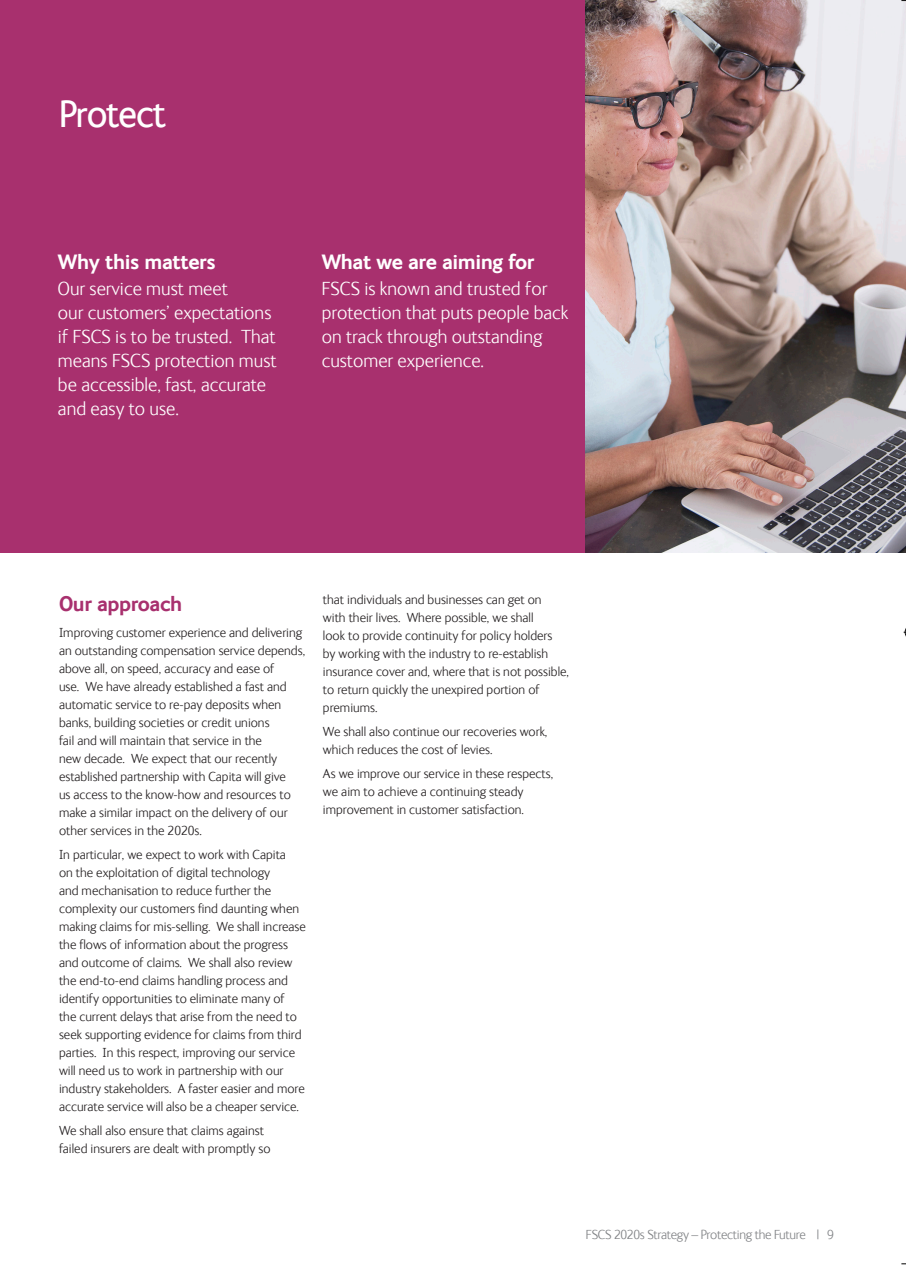
<style>
.page{position:relative;width:906px;height:1266px;background:#fff}
.page>*{position:absolute;margin:0;border:0;box-sizing:border-box;transform-origin:0 0}
.H2_Lead_Headings{font:39px "FS Ingrid";letter-spacing:-.02em;color:#fff}
.H5_Subtitle{font:700 21px "FS Ingrid";letter-spacing:-.02em;color:#fff}
.H5_Subtitle-2{font:700 21px "FS Ingrid";letter-spacing:-.02em;color:#a8306e}
.H6_Body{font:300 19.5px/24px "FS Ingrid";color:#fff}
.H6_Body-2{font:300 13.5px/18px "FS Ingrid";color:#231f20}
.t1{font:300 13.5px "FS Ingrid";letter-spacing:-.02em;color:#808285}
</style>
<div class="page">
<div style="left:0;top:0;width:905px;height:553px;background:#a8306e"></div>
<img style="left:585px;top:0;width:320px;height:553px">
<svg style="left:903px;top:628px;width:3px;height:9px"></svg>
<p class="H2_Lead_Headings" style="left:59px;top:88px;width:108px">Protect</p>
<p class="H5_Subtitle" style="left:58px;top:248px;width:159px">Why this matters</p>
<p class="H6_Body" style="left:58px;top:275px;width:220px">Our service must meet<br>our customers’ expectations if FSCS is to be trusted. That means FSCS protection must be accessible, fast, accurate</p>
<p class="H6_Body" style="left:58px;top:395px;width:122px">and easy to use.</p>
<p class="H5_Subtitle" style="left:322px;top:248px;width:214px">What we are aiming for</p>
<p class="H6_Body" style="left:322px;top:275px;width:248px">FSCS is known and trusted for protection that puts people back on track through outstanding customer experience.</p>
<p class="H5_Subtitle-2" style="left:59px;top:589px;width:125px">Our approach</p>
<p class="H6_Body-2" style="left:59px;top:622px;width:248px">Improving customer experience and delivering an outstanding compensation service depends, above all, on speed, accuracy and ease of<br>use. We have already established a fast and automatic service to re-pay deposits when banks, building societies or credit unions<br>fail and will maintain that service in the<br>new decade. We expect that our recently established partnership with Capita will give<br>us access to the know-how and resources to make a similar impact on the delivery of our other services in the 2020s.</p>
<p class="H6_Body-2" style="left:59px;top:844px;width:248px">In particular, we expect to work with Capita<br>on the exploitation of digital technology<br>and mechanisation to reduce further the complexity our customers find daunting when making claims for mis-selling. We shall increase the flows of information about the progress and outcome of claims. We shall also review the end-to-end claims handling process and identify opportunities to eliminate many of<br>the current delays that arise from the need to seek supporting evidence for claims from third parties. In this respect, improving our service will need us to work in partnership with our industry stakeholders. A faster easier and more accurate service will also be a cheaper service.</p>
<p class="H6_Body-2" style="left:59px;top:1120px;width:213px">We shall also ensure that claims against failed insurers are dealt with promptly so</p>
<p class="H6_Body-2" style="left:323px;top:590px;width:247px">that individuals and businesses can get on<br>with their lives. Where possible, we shall<br>look to provide continuity for policy holders<br>by working with the industry to re-establish insurance cover and, where that is not possible, to return quickly the unexpired portion of premiums.</p>
<p class="H6_Body-2" style="left:323px;top:722px;width:226px">We shall also continue our recoveries work, which reduces the cost of levies.</p>
<p class="H6_Body-2" style="left:323px;top:764px;width:232px">As we improve our service in these respects, we aim to achieve a continuing steady improvement in customer satisfaction.</p>
<p class="t1" style="left:586px;top:1225px;width:249px">FSCS 2020s Strategy – Protecting the Future | 9</p>
</div>
